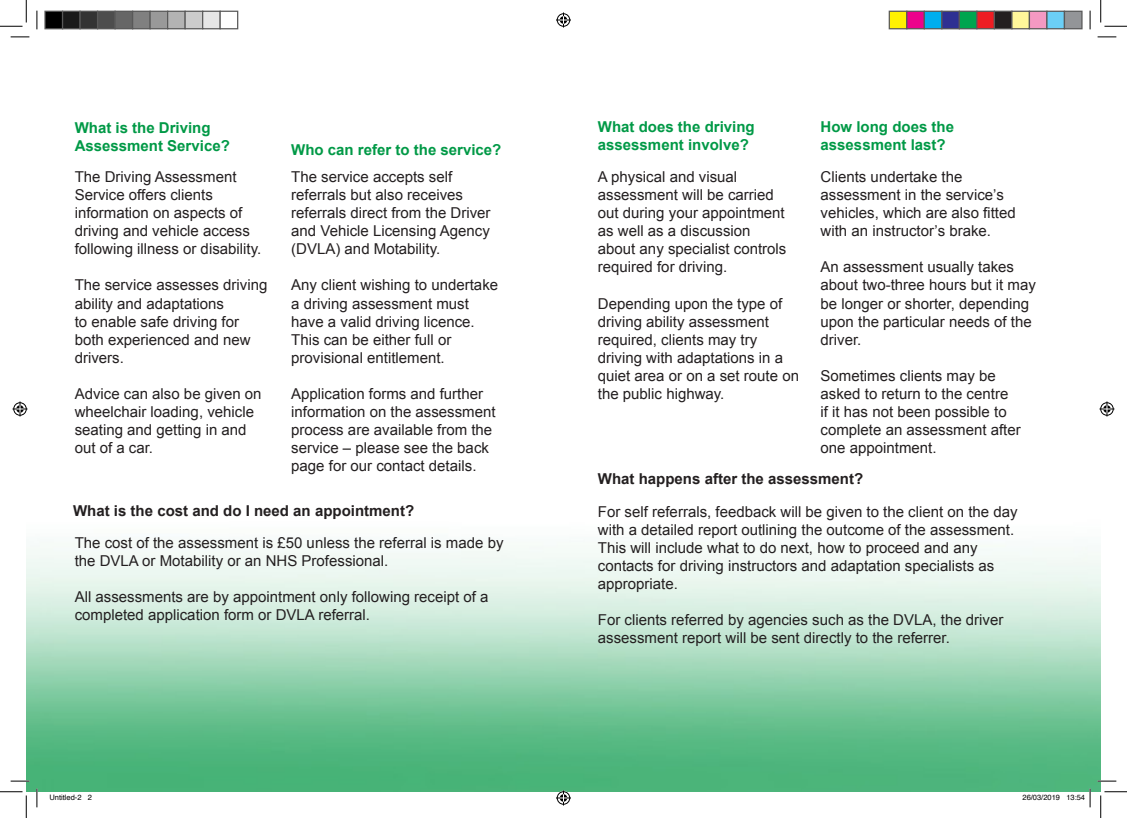
<style>
.page{position:relative;width:1127px;height:818px;background:#fff}
.page>*{position:absolute;margin:0;border:0;box-sizing:border-box;transform-origin:0 0}
.t1{font:15px/18px "Arial";color:#231f20}
.t2{font:700 15px "Arial";color:#009946}
.t3{font:700 15px "Arial";color:#231f20}
.t4{font:7.5px "Helvetica";color:#000}
</style>
<div class="page">
<img style="left:26px;top:549px;width:1074px;height:243px">
<svg style="left:11px;top:36px;width:18px;height:2px"></svg>
<svg style="left:1097px;top:36px;width:18px;height:2px"></svg>
<svg style="left:11px;top:780px;width:18px;height:2px"></svg>
<svg style="left:1097px;top:780px;width:18px;height:2px"></svg>
<svg style="left:36px;top:11px;width:2px;height:18px"></svg>
<svg style="left:36px;top:788px;width:2px;height:19px"></svg>
<svg style="left:1089px;top:11px;width:1px;height:18px"></svg>
<svg style="left:0;top:0;width:27px;height:27px"></svg>
<svg style="left:0;top:791px;width:27px;height:27px"></svg>
<svg style="left:1100px;top:0;width:26px;height:27px"></svg>
<svg style="left:1100px;top:791px;width:26px;height:27px"></svg>
<svg style="left:556px;top:13px;width:15px;height:15px"></svg>
<svg style="left:556px;top:790px;width:15px;height:15px"></svg>
<svg style="left:13px;top:401px;width:15px;height:15px"></svg>
<svg style="left:1099px;top:401px;width:15px;height:15px"></svg>
<div style="left:45px;top:11px;width:18px;height:18px;background:#000"></div>
<div style="left:44px;top:11px;width:19px;height:18px;border:1px solid #595959"></div>
<div style="left:63px;top:11px;width:17px;height:18px;background:#1a1a1a"></div>
<div style="left:62px;top:11px;width:19px;height:18px;border:1px solid #595959"></div>
<div style="left:80px;top:11px;width:18px;height:18px;background:#333"></div>
<div style="left:79px;top:11px;width:19px;height:18px;border:1px solid #595959"></div>
<div style="left:98px;top:11px;width:17px;height:18px;background:#4d4d4d"></div>
<div style="left:97px;top:11px;width:19px;height:18px;border:1px solid #595959"></div>
<div style="left:115px;top:11px;width:18px;height:18px;background:#666"></div>
<div style="left:114px;top:11px;width:19px;height:18px;border:1px solid #595959"></div>
<div style="left:133px;top:11px;width:17px;height:18px;background:#808080"></div>
<div style="left:132px;top:11px;width:19px;height:18px;border:1px solid #595959"></div>
<div style="left:150px;top:11px;width:18px;height:18px;background:#999"></div>
<div style="left:149px;top:11px;width:19px;height:18px;border:1px solid #595959"></div>
<div style="left:168px;top:11px;width:17px;height:18px;background:#b3b3b3"></div>
<div style="left:167px;top:11px;width:19px;height:18px;border:1px solid #595959"></div>
<div style="left:185px;top:11px;width:18px;height:18px;background:#ccc"></div>
<div style="left:184px;top:11px;width:19px;height:18px;border:1px solid #595959"></div>
<div style="left:203px;top:11px;width:17px;height:18px;background:#e6e6e6"></div>
<div style="left:202px;top:11px;width:19px;height:18px;border:1px solid #595959"></div>
<div style="left:219px;top:11px;width:19px;height:18px;border:1px solid #595959"></div>
<div style="left:889px;top:11px;width:17px;height:18px;background:#fff101"></div>
<div style="left:888px;top:11px;width:19px;height:18px;border:1px solid #595959"></div>
<div style="left:906px;top:11px;width:18px;height:18px;background:#ed028c"></div>
<div style="left:905px;top:11px;width:19px;height:18px;border:1px solid #595959"></div>
<div style="left:924px;top:11px;width:17px;height:18px;background:#00aeef"></div>
<div style="left:923px;top:11px;width:19px;height:18px;border:1px solid #595959"></div>
<div style="left:941px;top:11px;width:18px;height:18px;background:#2e3092"></div>
<div style="left:940px;top:11px;width:19px;height:18px;border:1px solid #595959"></div>
<div style="left:959px;top:11px;width:17px;height:18px;background:#00a54f"></div>
<div style="left:958px;top:11px;width:19px;height:18px;border:1px solid #595959"></div>
<div style="left:976px;top:11px;width:18px;height:18px;background:#ee1d23"></div>
<div style="left:975px;top:11px;width:19px;height:18px;border:1px solid #595959"></div>
<div style="left:994px;top:11px;width:17px;height:18px;background:#231f20"></div>
<div style="left:993px;top:11px;width:19px;height:18px;border:1px solid #595959"></div>
<div style="left:1011px;top:11px;width:18px;height:18px;background:#fff79a"></div>
<div style="left:1010px;top:11px;width:19px;height:18px;border:1px solid #595959"></div>
<div style="left:1029px;top:11px;width:17px;height:18px;background:#f499c2"></div>
<div style="left:1028px;top:11px;width:19px;height:18px;border:1px solid #595959"></div>
<div style="left:1046px;top:11px;width:18px;height:18px;background:#6bcff6"></div>
<div style="left:1045px;top:11px;width:19px;height:18px;border:1px solid #595959"></div>
<div style="left:1064px;top:11px;width:17px;height:18px;background:#939598"></div>
<div style="left:1063px;top:11px;width:19px;height:18px;border:1px solid #595959"></div>
<svg style="left:1066px;top:788px;width:24px;height:19px"></svg>
<p class="t2" style="left:75px;top:118px;width:137px">What is the Driving</p>
<p class="t2" style="left:75px;top:136px;width:157px">Assessment Service?</p>
<p class="t2" style="left:291px;top:140px;width:212px">Who can refer to the service?</p>
<p class="t1" style="left:291px;top:168px;width:201px">The service accepts self referrals but also receives referrals direct from the Driver and Vehicle Licensing Agency (DVLA) and Motability.</p>
<p class="t1" style="left:291px;top:276px;width:208px">Any client wishing to undertake a driving assessment must have a valid driving licence.<br>This can be either full or provisional entitlement.</p>
<p class="t1" style="left:291px;top:384px;width:206px">Application forms and further information on the assessment process are available from the service – please see the back page for our contact details.</p>
<p class="t1" style="left:75px;top:168px;width:188px">The Driving Assessment<br>Service offers clients information on aspects of driving and vehicle access following illness or disability.</p>
<p class="t1" style="left:75px;top:276px;width:194px">The service assesses driving ability and adaptations<br>to enable safe driving for both experienced and new drivers.</p>
<p class="t1" style="left:75px;top:384px;width:188px">Advice can also be given on wheelchair loading, vehicle seating and getting in and out of a car.</p>
<p class="t3" style="left:73px;top:500px;width:342px">What is the cost and do I need an appointment?</p>
<p class="t1" style="left:75px;top:533px;width:430px">The cost of the assessment is £50 unless the referral is made by the DVLA or Motability or an NHS Professional.</p>
<p class="t1" style="left:75px;top:587px;width:415px">All assessments are by appointment only following receipt of a completed application form or DVLA referral.</p>
<p class="t2" style="left:820px;top:117px;width:135px">How long does the</p>
<p class="t2" style="left:820px;top:135px;width:127px">assessment last?</p>
<p class="t1" style="left:820px;top:168px;width:197px">Clients undertake the assessment in the service’s vehicles, which are also fitted with an instructor’s brake.</p>
<p class="t1" style="left:820px;top:258px;width:217px">An assessment usually takes about two-three hours but it may be longer or shorter, depending upon the particular needs of the driver.</p>
<p class="t1" style="left:820px;top:366px;width:202px">Sometimes clients may be asked to return to the centre<br>if it has not been possible to complete an assessment after one appointment.</p>
<p class="t3" style="left:597px;top:468px;width:267px">What happens after the assessment?</p>
<p class="t1" style="left:597px;top:503px;width:421px">For self referrals, feedback will be given to the client on the day with a detailed report outlining the outcome of the assessment.<br>This will include what to do next, how to proceed and any contacts for driving instructors and adaptation specialists as appropriate.</p>
<p class="t1" style="left:597px;top:611px;width:407px">For clients referred by agencies such as the DVLA, the driver assessment report will be sent directly to the referrer.</p>
<p class="t2" style="left:597px;top:117px;width:158px">What does the driving</p>
<p class="t2" style="left:597px;top:135px;width:152px">assessment involve?</p>
<p class="t1" style="left:597px;top:168px;width:190px">A physical and visual assessment will be carried out during your appointment as well as a discussion about any specialist controls required for driving.</p>
<p class="t1" style="left:597px;top:294px;width:202px">Depending upon the type of driving ability assessment required, clients may try driving with adaptations in a quiet area or on a set route on the public highway.</p>
<p class="t4" style="left:49px;top:791px;width:44px">Untitled-2 2</p>
<p class="t4" style="left:1022px;top:791px;width:64px">26/03/2019 13:54</p>
</div>
